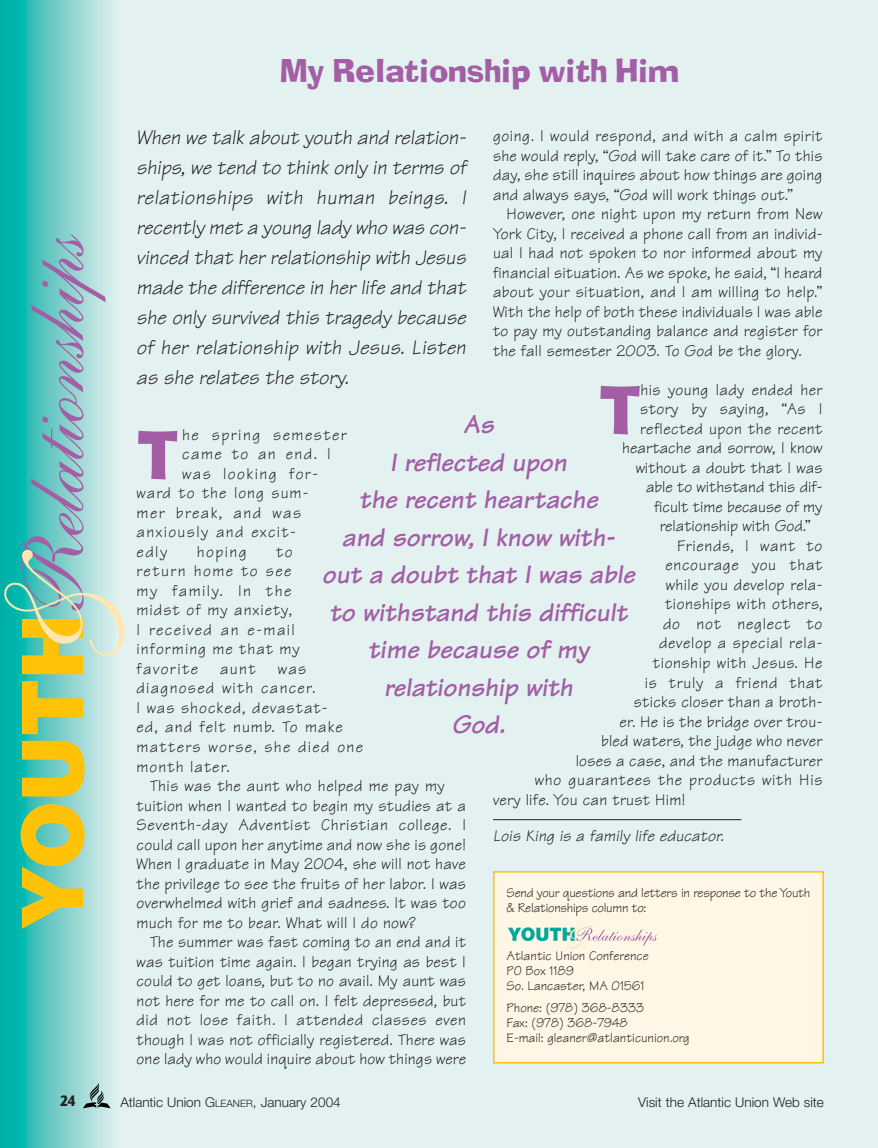
<style>
.page{position:relative;width:878px;height:1148px;background:#fff}
.page>*{position:absolute;margin:0;border:0;box-sizing:border-box;transform-origin:0 0}
.t1{font:85.5px "Shelley Andante BT";color:#a35ea6}
.t2{font:73.5px "Ad Lib ICG";color:#a35ea6}
.t3{font:36px "Ad Lib ICG";color:#a35ea6}
.t4{font:italic 700 27px/37.5px "Tekton";color:#a35ea6;text-align:center}
.t5{font:italic 21px/30px "Tekton";letter-spacing:.015em;color:#231f1f;text-align:justify}
.t6{font:16.5px/19.5px "Tekton";letter-spacing:.02em;color:#231f1f;text-align:justify}
.t7{font:16.5px/19.5px "Tekton";letter-spacing:.09em;color:#231f1f}
.t8{font:16.5px/19.5px "Tekton";letter-spacing:.065em;color:#231f1f}
.t9{font:16.5px "Tekton";letter-spacing:.045em;color:#231f1f}
.t10{font:16.5px "Tekton";color:#231f1f}
.t11{font:italic 16.5px "Tekton";letter-spacing:.01em;color:#231f1f}
.t12{font:16.5px "Tekton";letter-spacing:.04em;color:#231f1f}
.t13{font:16.5px "Tekton";letter-spacing:.085em;color:#231f1f}
.t14{font:700 15px "Stone Sans";color:#231f1f;scale:.8 1}
.t15{font:13.5px/15px "Tekton";color:#231f1f}
.t16{font:13.5px/15px "Tekton";letter-spacing:-.02em;color:#231f1f}
.t17{font:300 13.5px "Helvetica Neue";color:#231f1f}
.s1{font-family:"Helvetica Neue";font-weight:900;color:#ffc206}
.s2{font-size:10.2px}
</style>
<div class="page">
<div style="left:89px;top:0;width:789px;height:1148px;background:#e3f2f0"></div>
<div style="left:1px;top:0;width:5px;height:1148px;background:#00afa7"></div>
<div style="left:6px;top:0;width:5px;height:1148px;background:#00b2a9"></div>
<div style="left:11px;top:0;width:5px;height:1148px;background:#00b4ac"></div>
<div style="left:16px;top:0;width:5px;height:1148px;background:#00b6af"></div>
<div style="left:21px;top:0;width:5px;height:1148px;background:#00b9b2"></div>
<div style="left:25px;top:0;width:5px;height:1148px;background:#0bbab3"></div>
<div style="left:26px;top:0;width:5px;height:1148px;background:#17bbb4"></div>
<div style="left:27px;top:0;width:5px;height:1148px;background:#20bbb4"></div>
<div style="left:28px;top:0;width:5px;height:1148px;background:#25bcb4"></div>
<div style="left:29px;top:0;width:5px;height:1148px;background:#2abcb5"></div>
<div style="left:30px;top:0;width:5px;height:1148px;background:#35beb6"></div>
<div style="left:33px;top:0;width:5px;height:1148px;background:#3bbeb8"></div>
<div style="left:34px;top:0;width:5px;height:1148px;background:#44c0b9"></div>
<div style="left:36px;top:0;width:5px;height:1148px;background:#4ac1bb"></div>
<div style="left:38px;top:0;width:5px;height:1148px;background:#50c2bc"></div>
<div style="left:40px;top:0;width:5px;height:1148px;background:#55c3be"></div>
<div style="left:42px;top:0;width:5px;height:1148px;background:#5bc4be"></div>
<div style="left:45px;top:0;width:5px;height:1148px;background:#61c6c1"></div>
<div style="left:47px;top:0;width:5px;height:1148px;background:#66c7c2"></div>
<div style="left:49px;top:0;width:5px;height:1148px;background:#6ac8c3"></div>
<div style="left:52px;top:0;width:5px;height:1148px;background:#6fcac5"></div>
<div style="left:54px;top:0;width:5px;height:1148px;background:#75cbc6"></div>
<div style="left:57px;top:0;width:5px;height:1148px;background:#79cdc8"></div>
<div style="left:59px;top:0;width:5px;height:1148px;background:#7dcec8"></div>
<div style="left:61px;top:0;width:5px;height:1148px;background:#82cfcb"></div>
<div style="left:64px;top:0;width:5px;height:1148px;background:#87d1cc"></div>
<div style="left:67px;top:0;width:5px;height:1148px;background:#8cd2cf"></div>
<div style="left:69px;top:0;width:5px;height:1148px;background:#90d4cf"></div>
<div style="left:71px;top:0;width:5px;height:1148px;background:#94d5d1"></div>
<div style="left:74px;top:0;width:5px;height:1148px;background:#9ad7d3"></div>
<div style="left:77px;top:0;width:5px;height:1148px;background:#9fd8d5"></div>
<div style="left:79px;top:0;width:5px;height:1148px;background:#a3dad6"></div>
<div style="left:82px;top:0;width:5px;height:1148px;background:#a7dcd8"></div>
<div style="left:85px;top:0;width:5px;height:1148px;background:#addeda"></div>
<div style="left:88px;top:0;width:5px;height:1148px;background:#b2e0dd"></div>
<div style="left:90px;top:0;width:5px;height:1148px;background:#b6e0de"></div>
<div style="left:93px;top:0;width:5px;height:1148px;background:#bbe3e0"></div>
<div style="left:96px;top:0;width:5px;height:1148px;background:#c0e5e3"></div>
<div style="left:99px;top:0;width:5px;height:1148px;background:#c5e7e4"></div>
<div style="left:102px;top:0;width:5px;height:1148px;background:#cae9e7"></div>
<div style="left:104px;top:0;width:5px;height:1148px;background:#ceebe9"></div>
<div style="left:107px;top:0;width:5px;height:1148px;background:#d3edea"></div>
<div style="left:110px;top:0;width:5px;height:1148px;background:#d7eeed"></div>
<div style="left:112px;top:0;width:5px;height:1148px;background:#dbefee"></div>
<hr style="left:114px;top:0;width:4px;height:1148px;background:#e0f1ee">
<hr style="left:117px;top:0;width:1px;height:1148px;background:#e4f3f0">
<hr style="left:493px;top:819px;width:248px;height:1px;background:#231f1f">
<svg style="left:83px;top:1083px;width:28px;height:25px"></svg>
<svg style="left:4px;top:550px;width:121px;height:105px"></svg>
<div style="left:494px;top:872px;width:329px;height:190px;background:#fff6e5"></div>
<svg style="left:508px;top:920px;width:149px;height:28px"></svg>
<div style="left:493px;top:871px;width:331px;height:192px;border:2px solid #ffc206"></div>
<h1 class="t1" style="left:30px;top:926px;width:696px;rotate:-90deg"><span class="s1">YOUTH</span>Relationships</h1>
<h3 class="t3" style="left:280px;top:59px;width:400px">My Relationship with Him</h3>
<p class="t6" style="left:493px;top:129px;width:331px">going. I would respond, and with a calm spirit she would reply, “God will take care of it.” To this day, she still inquires about how things are going and always says, “God will work things out.”</p>
<p class="t6" style="left:493px;top:207px;width:331px;text-indent:14px">However, one night upon my return from New York City, I received a phone call from an individ&shy;ual I had not spoken to nor informed about my financial situation. As we spoke, he said, “I heard about your situation, and I am willing to help.” With the help of both these individuals I was able to pay my outstanding balance and register for the fall semester 2003. To God be the glory.</p>
<h2 class="t2" style="left:599px;top:386px;width:43px">T</h2>
<p class="t6" style="left:640px;top:382px;width:184px">his young lady ended her</p>
<p class="t5" style="left:136px;top:126px;width:331px">When we talk about youth and relation&shy;ships, we tend to think only in terms of relationships with human beings. I recently met a young lady who was con&shy;vinced that her relationship with Jesus made the difference in her life and that she only survived this tragedy because of her relationship with Jesus. Listen as she relates the story.</p>
<p class="t6" style="left:640px;top:402px;width:184px">story by saying, “As I</p>
<p class="t6" style="left:640px;top:421px;width:184px">reflected upon the recent</p>
<p class="t6" style="left:622px;top:441px;width:202px">heartache and sorrow, I know</p>
<p class="t6" style="left:635px;top:460px;width:188px">without a doubt that I was</p>
<p class="t10" style="left:646px;top:481px;width:178px">able to withstand this dif-</p>
<p class="t10" style="left:654px;top:501px;width:170px">ficult time because of my</p>
<p class="t10" style="left:659px;top:520px;width:152px">relationship with God.”</p>
<p class="t9" style="left:677px;top:540px;width:147px">Friends, I want to</p>
<p class="t9" style="left:665px;top:559px;width:159px">encourage you that</p>
<p class="t6" style="left:665px;top:577px;width:158px">while you develop rela-</p>
<p class="t6" style="left:665px;top:597px;width:159px">tionships with others,</p>
<p class="t9" style="left:663px;top:618px;width:161px">do not neglect to</p>
<p class="t12" style="left:659px;top:637px;width:165px">develop a special rela-</p>
<p class="t6" style="left:653px;top:655px;width:171px">tionship with Jesus. He</p>
<p class="t9" style="left:644px;top:676px;width:179px">is truly a friend that</p>
<p class="t6" style="left:633px;top:694px;width:190px">sticks closer than a broth-</p>
<p class="t6" style="left:619px;top:714px;width:204px">er. He is the bridge over trou-</p>
<p class="t6" style="left:601px;top:733px;width:223px">bled waters, the judge who never</p>
<p class="t6" style="left:575px;top:753px;width:248px">loses a case, and the manufacturer</p>
<p class="t9" style="left:535px;top:774px;width:289px">who guarantees the products with His</p>
<p class="t6" style="left:493px;top:792px;width:194px">very life. You can trust Him!</p>
<p class="t11" style="left:493px;top:829px;width:232px">Lois King is a family life educator.</p>
<h3 class="t4" style="left:322px;top:410px;width:314px">As<br>I reflected upon<br>the recent heartache<br>and sorrow, I know with&shy;out a doubt that I was able to withstand this difficult time because of my relationship with<br>God.</h3>
<h2 class="t2" style="left:136px;top:431px;width:43px">T</h2>
<p class="t7" style="left:182px;top:427px;width:166px">he spring semester</p>
<p class="t7" style="left:182px;top:447px;width:150px">came to an end. I</p>
<p class="t7" style="left:182px;top:466px;width:137px">was looking for-</p>
<p class="t8" style="left:136px;top:486px;width:173px">ward to the long sum-</p>
<p class="t7" style="left:136px;top:505px;width:166px">mer break, and was</p>
<p class="t13" style="left:136px;top:526px;width:161px">anxiously and excit-</p>
<p class="t6" style="left:136px;top:544px;width:32px">edly</p>
<p class="t6" style="left:197px;top:544px;width:52px">hoping</p>
<p class="t7" style="left:136px;top:544px;width:164px;text-indent:140px">to return home to see my family. In the midst of my anxiety,<br>I received an e-mail informing me that my favorite</p>
<p class="t6" style="left:220px;top:661px;width:37px">aunt</p>
<p class="t8" style="left:136px;top:661px;width:228px;text-indent:141px">was diagnosed with cancer.<br>I was shocked, devastat-<br>ed, and felt numb. To make matters worse, she died one month later.</p>
<p class="t6" style="left:136px;top:778px;width:331px;text-align:left;text-indent:14px">This was the aunt who helped me pay my tuition when I wanted to begin my studies at a Seventh-day Adventist Christian college. I could call upon her anytime and now she is gone!<br>When I graduate in May 2004, she will not have the privilege to see the fruits of her labor. I was overwhelmed with grief and sadness. It was too much for me to bear. What will I do now?</p>
<p class="t6" style="left:136px;top:934px;width:331px;text-indent:14px">The summer was fast coming to an end and it was tuition time again. I began trying as best I could to get loans, but to no avail. My aunt was not here for me to call on. I felt depressed, but did not lose faith. I attended classes even though I was not officially registered. There was one lady who would inquire about how things were</p>
<p class="t16" style="left:506px;top:887px;width:305px">Send your questions and letters in response to the Youth &amp; Relationships column to:</p>
<p class="t15" style="left:506px;top:950px;width:144px">Atlantic Union Conference<br>PO Box 1189<br>So. Lancaster, MA 01561</p>
<p class="t15" style="left:506px;top:1002px;width:185px">Phone: (978) 368-8333<br>Fax: (978) 368-7948<br>E-mail: gleaner@atlanticunion.org</p>
<p class="t14" style="left:60px;top:1094px;width:20px">24</p>
<p class="t17" style="left:120px;top:1097px;width:222px">Atlantic Union G<span class="s2">LEANER</span>, January 2004</p>
<p class="t17" style="left:638px;top:1097px;width:187px">Visit the Atlantic Union Web site</p>
</div>
